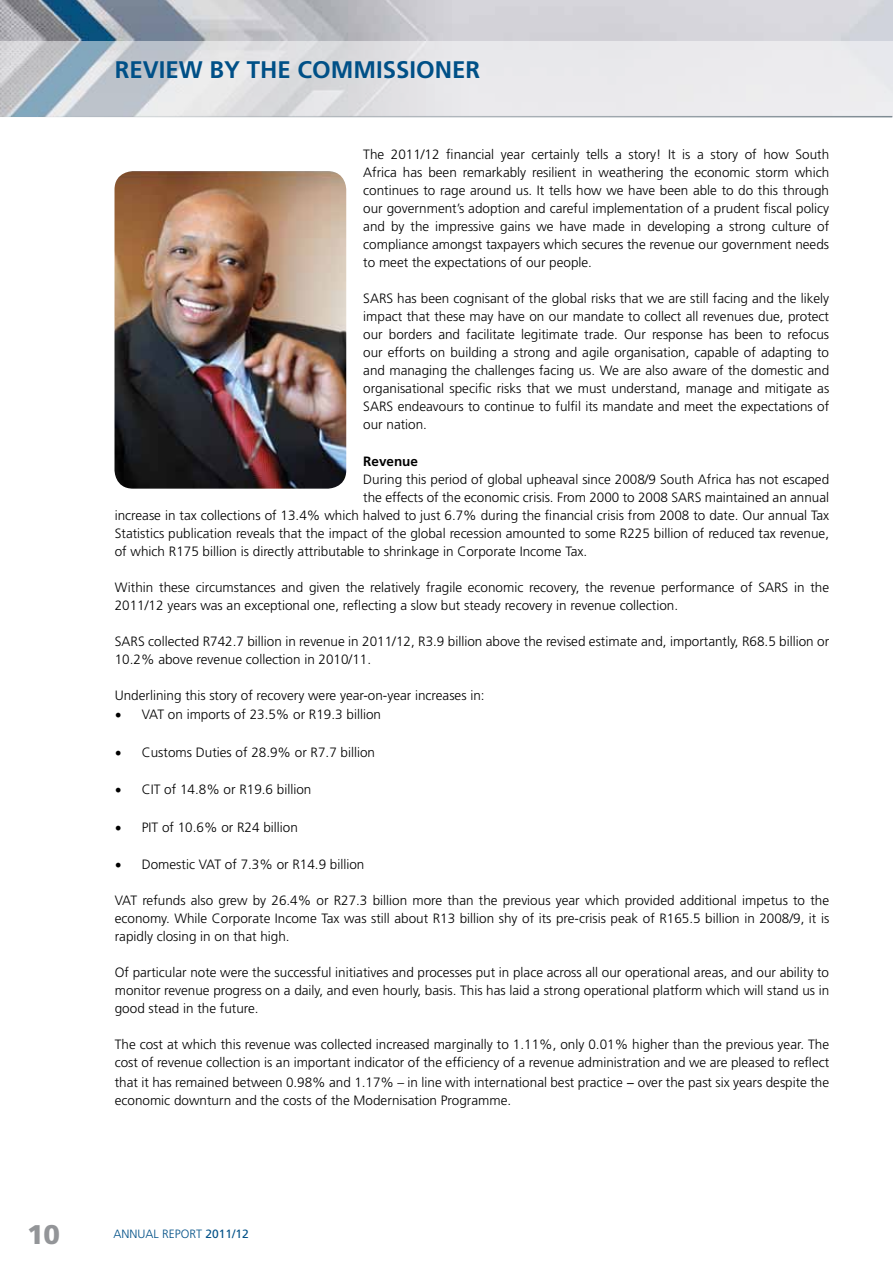
<style>
.page{position:relative;width:893px;height:1263px;background:#fff}
.page>*{position:absolute;margin:0;border:0;box-sizing:border-box;transform-origin:0 0}
.t1{font:900 27px "Frutiger";color:#939598}
.t2{font:700 24px "Frutiger";color:#005087}
.t3{font:300 13.5px/18px "Frutiger";color:#000;text-align:justify}
.t4{font:700 13.5px "Frutiger";color:#000}
.t5{font:300 12px "Frutiger";color:#005087}
.s1{font-family:"Minion Pro";font-weight:400;font-size:18px}
.s2{font-weight:400}
</style>
<div class="page">
<img style="left:0;top:0;width:893px;height:41px">
<svg style="left:0;top:41px;width:893px;height:77px;background:#dddfe3"></svg>
<hr style="left:0;top:116px;width:892px;height:1px;background:#7e8b93">
<img style="left:114px;top:171px;width:232px;height:318px">
<h2 class="t2" style="left:115px;top:56px;width:367px">REVIEW BY THE COMMISSIONER</h2>
<p class="t3" style="left:363px;top:146px;width:467px">The 2011/12 financial year certainly tells a story! It is a story of how South Africa has been remarkably resilient in weathering the economic storm which continues to rage around us. It tells how we have been able to do this through our government’s adoption and careful implementation of a prudent fiscal policy and by the impressive gains we have made in developing a strong culture of compliance amongst taxpayers which secures the revenue our government needs to meet the expectations of our people.</p>
<p class="t3" style="left:363px;top:290px;width:467px">SARS has been cognisant of the global risks that we are still facing and the likely impact that these may have on our mandate to collect all revenues due, protect our borders and facilitate legitimate trade. Our response has been to refocus our efforts on building a strong and agile organisation, capable of adapting to and managing the challenges facing us. We are also aware of the domestic and organisational specific risks that we must understand, manage and mitigate as SARS endeavours to continue to fulfil its mandate and meet the expectations of our nation.</p>
<p class="t4" style="left:363px;top:453px;width:56px">Revenue</p>
<p class="t3" style="left:363px;top:470px;width:467px">During this period of global upheaval since 2008/9 South Africa has not escaped</p>
<p class="t3" style="left:363px;top:488px;width:467px">the effects of the economic crisis. From 2000 to 2008 SARS maintained an annual</p>
<p class="t3" style="left:115px;top:506px;width:716px">increase in tax collections of 13.4% which halved to just 6.7% during the financial crisis from 2008 to date. Our annual Tax</p>
<p class="t3" style="left:115px;top:524px;width:716px">Statistics publication reveals that the impact of the global recession amounted to some R225 billion of reduced tax revenue,</p>
<p class="t3" style="left:115px;top:542px;width:474px">of which R175 billion is directly attributable to shrinkage in Corporate Income Tax.</p>
<p class="t3" style="left:115px;top:578px;width:716px">Within these circumstances and given the relatively fragile economic recovery, the revenue performance of SARS in the<br>2011/12 years was an exceptional one, reflecting a slow but steady recovery in revenue collection.</p>
<p class="t3" style="left:115px;top:632px;width:716px">SARS collected R742.7 billion in revenue in 2011/12, R3.9 billion above the revised estimate and, importantly, R68.5 billion or<br>10.2% above revenue collection in 2010/11.</p>
<p class="t3" style="left:115px;top:686px;width:371px">Underlining this story of recovery were year-on-year increases in:</p>
<p class="t3" style="left:115px;top:705px;width:268px"><span class="s1">•</span> VAT on imports of 23.5% or R19.3 billion</p>
<p class="t3" style="left:115px;top:743px;width:262px"><span class="s1">•</span> Customs Duties of 28.9% or R7.7 billion</p>
<p class="t3" style="left:115px;top:780px;width:198px"><span class="s1">•</span> CIT of 14.8% or R19.6 billion</p>
<p class="t3" style="left:115px;top:818px;width:185px"><span class="s1">•</span> PIT of 10.6% or R24 billion</p>
<p class="t3" style="left:115px;top:855px;width:251px"><span class="s1">•</span> Domestic VAT of 7.3% or R14.9 billion</p>
<p class="t3" style="left:115px;top:891px;width:716px">VAT refunds also grew by 26.4% or R27.3 billion more than the previous year which provided additional impetus to the economy. While Corporate Income Tax was still about R13 billion shy of its pre-crisis peak of R165.5 billion in 2008/9, it is rapidly closing in on that high.</p>
<p class="t3" style="left:115px;top:963px;width:716px">Of particular note were the successful initiatives and processes put in place across all our operational areas, and our ability to monitor revenue progress on a daily, and even hourly, basis. This has laid a strong operational platform which will stand us in good stead in the future.</p>
<p class="t3" style="left:115px;top:1035px;width:716px">The cost at which this revenue was collected increased marginally to 1.11%, only 0.01% higher than the previous year. The cost of revenue collection is an important indicator of the efficiency of a revenue administration and we are pleased to reflect</p>
<p class="t3" style="left:115px;top:1073px;width:716px">that it has remained between 0.98% and 1.17% – in line with international best practice − over the past six years despite the economic downturn and the costs of the Modernisation Programme.</p>
<h1 class="t1" style="left:27px;top:1218px;width:35px">10</h1>
<p class="t5" style="left:113px;top:1227px;width:137px">ANNUAL REPORT <span class="s2">2011/12</span></p>
</div>
